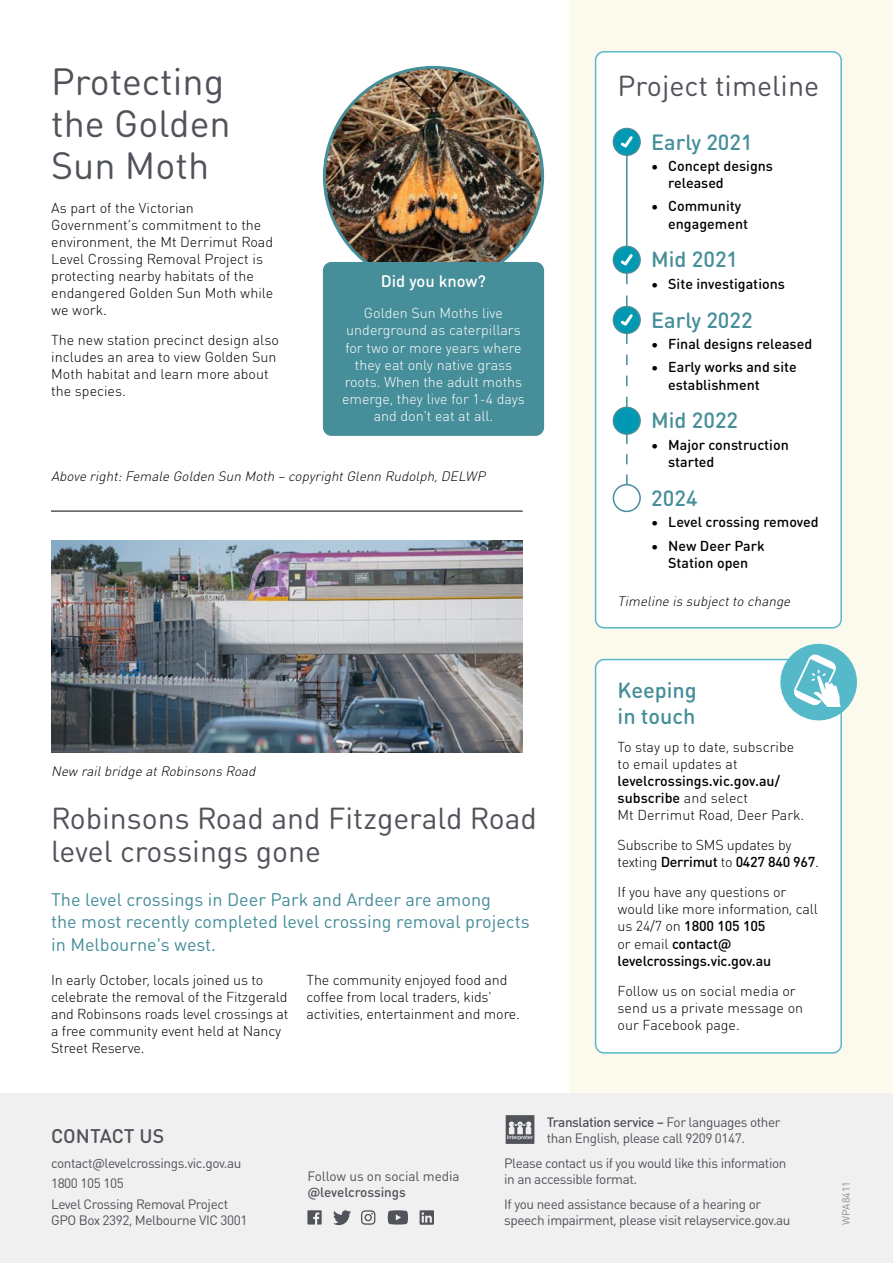
<style>
.page{position:relative;width:893px;height:1263px;background:#fff}
.page>*{position:absolute;margin:0;border:0;box-sizing:border-box;transform-origin:0 0}
.t1{font:37.5px/42px "DIN Round OT";color:#50535a}
.t2{font:30px/33px "DIN Round OT";color:#50535a}
.t3{font:28.5px "DIN Round OT";color:#50535a}
.t4{font:500 21.75px/26.1px "DIN Round OT";color:#468e99}
.t5{font:500 19.5px "DIN Round OT";color:#50535a}
.t6{font:18px/22.5px "DIN Round OT";color:#468e99}
.t7{font:500 16.5px "DIN Round OT";color:#fff}
.t8{font:300 14.25px/17.1px "DIN Round OT";letter-spacing:-.01em;color:#000}
.t9{font:500 14.25px/17.1px "DIN Round OT";color:#000}
.t10{font:300 14.25px/17.1px "DIN Round OT";color:#fff;text-align:center}
.t11{font:13.5px/16.2px "DIN Round OT";letter-spacing:-.03em;color:#50535a}
.t12{font:italic 300 13.5px "DIN Round OT";color:#000}
.t13{font:13.5px "DIN Round OT";letter-spacing:-.005em;color:#50535a}
.t14{font:500 13.5px "DIN Round OT";letter-spacing:-.005em;color:#50535a}
.t15{font:10.5px "DIN Round OT";color:#8f9197}
.s1{font-weight:300}
.s2{font-weight:500}
</style>
<div class="page">
<img style="left:51px;top:540px;width:472px;height:213px">
<div style="left:570px;top:0;width:323px;height:1093px;background:#fcf9ed"></div>
<div style="left:596px;top:660px;width:245px;height:393px;background:#fff;border-radius:9px"></div>
<div style="left:595px;top:659px;width:247px;height:395px;border:2px solid #56b9ca;border-radius:9px"></div>
<div style="left:780px;top:644px;width:77px;height:76px;background:#56b9ca;border-radius:50%"></div>
<svg style="left:794px;top:654px;width:47px;height:53px"></svg>
<div style="left:596px;top:52px;width:245px;height:576px;background:#fff;border-radius:9px"></div>
<div style="left:595px;top:51px;width:247px;height:577px;border:2px solid #56b9ca;border-radius:9px"></div>
<svg style="left:613px;top:128px;width:27px;height:27px"></svg>
<div style="left:613px;top:128px;width:28px;height:28px;border:2px solid #468e99;border-radius:50%"></div>
<svg style="left:618px;top:133px;width:17px;height:17px"></svg>
<svg style="left:626px;top:435px;width:2px;height:49px"></svg>
<hr style="left:626px;top:155px;width:2px;height:91px;background:#468e99">
<svg style="left:613px;top:246px;width:27px;height:27px"></svg>
<div style="left:613px;top:246px;width:28px;height:28px;border:2px solid #468e99;border-radius:50%"></div>
<svg style="left:613px;top:307px;width:27px;height:26px"></svg>
<div style="left:613px;top:306px;width:28px;height:28px;border:2px solid #468e99;border-radius:50%"></div>
<svg style="left:618px;top:251px;width:17px;height:156px"></svg>
<div style="left:613px;top:407px;width:27px;height:27px;background:#0099b3;border-radius:50%"></div>
<div style="left:613px;top:407px;width:28px;height:28px;border:2px solid #468e99;border-radius:50%"></div>
<div style="left:613px;top:484px;width:28px;height:28px;border:2px solid #468e99;border-radius:50%"></div>
<hr style="left:51px;top:511px;width:472px;height:1px;background:#000">
<img style="left:324px;top:67px;width:219px;height:196px">
<div style="left:323px;top:262px;width:221px;height:174px;background:#468e99;border-radius:9px"></div>
<div style="left:0;top:1093px;width:893px;height:170px;background:#f0f0f0"></div>
<svg style="left:333px;top:1210px;width:18px;height:15px"></svg>
<svg style="left:307px;top:1210px;width:15px;height:14px"></svg>
<svg style="left:361px;top:1210px;width:14px;height:15px"></svg>
<svg style="left:388px;top:1210px;width:20px;height:14px"></svg>
<svg style="left:420px;top:1210px;width:14px;height:15px"></svg>
<svg style="left:506px;top:1115px;width:28px;height:29px"></svg>
<h1 class="t1" style="left:51px;top:59px;width:181px">Protecting the Golden<br>Sun Moth</h1>
<p class="t8" style="left:51px;top:199px;width:224px">As part of the Victorian<br>Government’s commitment to the environment, the Mt Derrimut Road<br>Level Crossing Removal Project is protecting nearby habitats of the endangered Golden Sun Moth while we work.</p>
<p class="t8" style="left:51px;top:331px;width:229px">The new station precinct design also includes an area to view Golden Sun<br>Moth habitat and learn more about the species.</p>
<p class="t7" style="left:381px;top:270px;width:107px">Did you know?</p>
<p class="t10" style="left:342px;top:305px;width:184px">Golden Sun Moths live underground as caterpillars for two or more years where they eat only native grass roots. When the adult moths emerge, they live for 1-4 days and don't eat at all.</p>
<p class="t12" style="left:51px;top:468px;width:439px">Above right:Female Golden Sun Moth – copyrightGlenn Rudolph,DELWP</p>
<h3 class="t3" style="left:618px;top:68px;width:203px">Project timeline</h3>
<h3 class="t4" style="left:651px;top:128px;width:103px">Early 2021</h3>
<p class="t9" style="left:668px;top:157px;width:106px;text-indent:-17px"><span class="s1">•</span> Concept designs released</p>
<p class="t9" style="left:668px;top:198px;width:81px;text-indent:-17px"><span class="s1">•</span> Community engagement</p>
<h3 class="t4" style="left:651px;top:246px;width:89px">Mid 2021</h3>
<p class="t9" style="left:651px;top:275px;width:135px"><span class="s1">•</span> Site investigations</p>
<h3 class="t4" style="left:651px;top:306px;width:103px">Early 2022</h3>
<p class="t9" style="left:651px;top:335px;width:163px"><span class="s1">•</span> Final designs released</p>
<p class="t9" style="left:668px;top:359px;width:130px;text-indent:-17px"><span class="s1">•</span> Early works and site establishment</p>
<h3 class="t4" style="left:651px;top:407px;width:89px">Mid 2022</h3>
<p class="t9" style="left:668px;top:436px;width:122px;text-indent:-17px"><span class="s1">•</span> Major construction started</p>
<h3 class="t4" style="left:651px;top:484px;width:48px">2024</h3>
<p class="t9" style="left:651px;top:513px;width:169px"><span class="s1">•</span> Level crossing removed</p>
<p class="t9" style="left:651px;top:537px;width:115px;text-align:center"><span class="s1">•</span> New Deer Park<br>Station open</p>
<p class="t12" style="left:618px;top:593px;width:177px">Timeline is subjectto change</p>
<p class="t12" style="left:51px;top:763px;width:209px">New railbridge atRobinsons Road</p>
<h2 class="t2" style="left:51px;top:801px;width:487px">Robinsons Road and Fitzgerald Road level crossings gone</h2>
<p class="t6" style="left:51px;top:888px;width:480px">The level crossings in Deer Park and Ardeer are among<br>the most recently completed level crossing removal projects in Melbourne's west.</p>
<p class="t8" style="left:51px;top:971px;width:239px">In early October, locals joined us to celebrate the removal of the Fitzgerald and Robinsons roads level crossings at a free community event held at Nancy Street Reserve.</p>
<p class="t8" style="left:307px;top:971px;width:215px">The community enjoyed food and coffee from local traders, kids' activities, entertainment and more.</p>
<h3 class="t4" style="left:618px;top:677px;width:81px">Keeping in touch</h3>
<p class="t8" style="left:618px;top:738px;width:178px">To stay up to date, subscribe to email updates at</p>
<p class="t9" style="left:618px;top:772px;width:188px">levelcrossings.vic.gov.au/ subscribe <span class="s1">and select<br>Mt Derrimut Road, Deer Park.</span></p>
<p class="t8" style="left:618px;top:836px;width:203px">Subscribe to SMS updates by texting <span class="s2">Derrimut</span> to <span class="s2">0427 840 967</span>.</p>
<p class="t8" style="left:618px;top:883px;width:202px">If you have any questions or would like more information, call us 24/7 on <span class="s2">1800 105 105<br></span>or email <span class="s2">contact@ levelcrossings.vic.gov.au</span></p>
<p class="t8" style="left:618px;top:982px;width:187px">Follow us on social media or send us a private message on our Facebook page.</p>
<h3 class="t5" style="left:51px;top:1123px;width:115px">CONTACT US</h3>
<p class="t11" style="left:51px;top:1152px;width:192px;line-height:20.4px">contact@levelcrossings.vic.gov.au<br>1800 105 105<br>Level Crossing Removal Project</p>
<p class="t11" style="left:51px;top:1211px;width:198px">GPO Box 2392, Melbourne VIC 3001</p>
<p class="t13" style="left:307px;top:1167px;width:154px">Follow us on social media</p>
<p class="t14" style="left:307px;top:1183px;width:100px">@levelcrossings</p>
<p class="t11" style="left:547px;top:1113px;width:235px"><span class="s2">Translation service –</span> For languages other than English, please call 9209 0147.</p>
<p class="t11" style="left:504px;top:1154px;width:284px">Please contact us if you would like this information in an accessible format.</p>
<p class="t11" style="left:504px;top:1195px;width:288px">If you need assistance because of a hearing or speech impairment, please visit relayservice.gov.au</p>
<p class="t15" style="left:840px;top:1225px;width:45px;rotate:-90deg">WPA8411</p>
</div>
